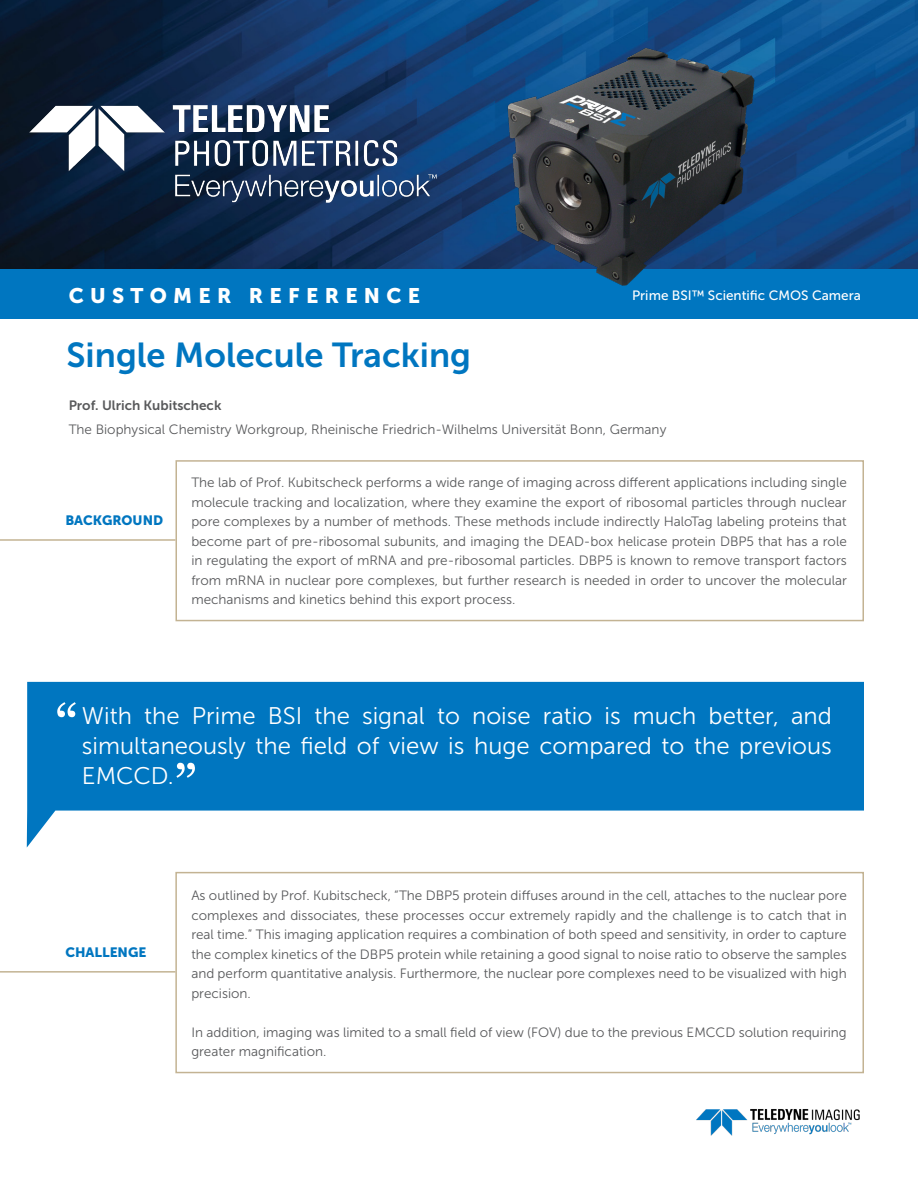
<style>
.page{position:relative;width:918px;height:1188px;background:#fff}
.page>*{position:absolute;margin:0;border:0;box-sizing:border-box;transform-origin:0 0}
.t1{font:57px "Georgia";color:#fff}
.t2{font:34.5px "Museo Sans 700";color:#0076c0}
.t3{font:24px/30px "Museo Sans 300";color:#fff;text-align:justify}
.t4{font:21px "Museo Sans 900";letter-spacing:.3em;color:#fff}
.t5{font:13.5px/19.5px "Museo Sans 300";color:#58595b;text-align:justify}
.t6{font:13.5px "Museo Sans 500";color:#fff}
.t7{font:13.5px "Museo Sans 700";color:#58595b}
.t8{font:13.5px "Museo Sans 900";color:#0076c0}
</style>
<div class="page">
<img style="left:696px;top:1109px;width:164px;height:27px">
<img style="left:0;top:0;width:918px;height:269px">
<img style="left:23px;top:103px;width:423px;height:101px">
<div style="left:0;top:269px;width:918px;height:50px;background:#0076c0"></div>
<img style="left:491px;top:41px;width:273px;height:245px">
<svg style="left:27px;top:682px;width:837px;height:165px;fill:#0076c0"></svg>
<div style="left:175px;top:460px;width:689px;height:161px;border:2px solid #c3b393"></div>
<div style="left:175px;top:872px;width:689px;height:201px;border:2px solid #c3b393"></div>
<hr style="left:0;top:971px;width:175px;height:2px;background:#c3b393">
<hr style="left:0;top:539px;width:175px;height:2px;background:#c3b393">
<p class="t4" style="left:69px;top:283px;width:353px">CUSTOMER REFERENCE</p>
<p class="t6" style="left:632px;top:288px;width:230px">Prime BSI™ Scientific CMOS Camera</p>
<p class="t2" style="left:67px;top:336px;width:406px">Single Molecule Tracking</p>
<p class="t7" style="left:69px;top:398px;width:154px">Prof. Ulrich Kubitscheck</p>
<p class="t5" style="left:69px;top:420px;width:599px">The Biophysical Chemistry Workgroup, Rheinische Friedrich-Wilhelms Universität Bonn, Germany</p>
<p class="t8" style="left:65px;top:513px;width:99px">BACKGROUND</p>
<p class="t5" style="left:191px;top:473px;width:657px">The lab of Prof. Kubitscheck performs a wide range of imaging across different applications including single molecule tracking and localization, where they examine the export of ribosomal particles through nuclear pore complexes by a number of methods. These methods include indirectly HaloTag labeling proteins that become part of pre-ribosomal subunits, and imaging the DEAD-box helicase protein DBP5 that has a role in regulating the export of mRNA and pre-ribosomal particles. DBP5 is known to remove transport factors from mRNA in nuclear pore complexes, but further research is needed in order to uncover the molecular mechanisms and kinetics behind this export process.</p>
<p class="t1" style="left:55px;top:690px;width:25px">“</p>
<p class="t3" style="left:82px;top:701px;width:751px">With the Prime BSI the signal to noise ratio is much better, and simultaneously the field of view is huge compared to the previous EMCCD.</p>
<p class="t1" style="left:197px;top:789px;width:25px;rotate:-180deg">“</p>
<p class="t8" style="left:65px;top:945px;width:83px">CHALLENGE</p>
<p class="t5" style="left:191px;top:886px;width:657px">As outlined by Prof. Kubitscheck, “The DBP5 protein diffuses around in the cell, attaches to the nuclear pore complexes and dissociates, these processes occur extremely rapidly and the challenge is to catch that in real time.” This imaging application requires a combination of both speed and sensitivity, in order to capture the complex kinetics of the DBP5 protein while retaining a good signal to noise ratio to observe the samples and perform quantitative analysis. Furthermore, the nuclear pore complexes need to be visualized with high precision.</p>
<p class="t5" style="left:191px;top:1022px;width:657px">In addition, imaging was limited to a small field of view (FOV) due to the previous EMCCD solution requiring greater magnification.</p>
</div>
